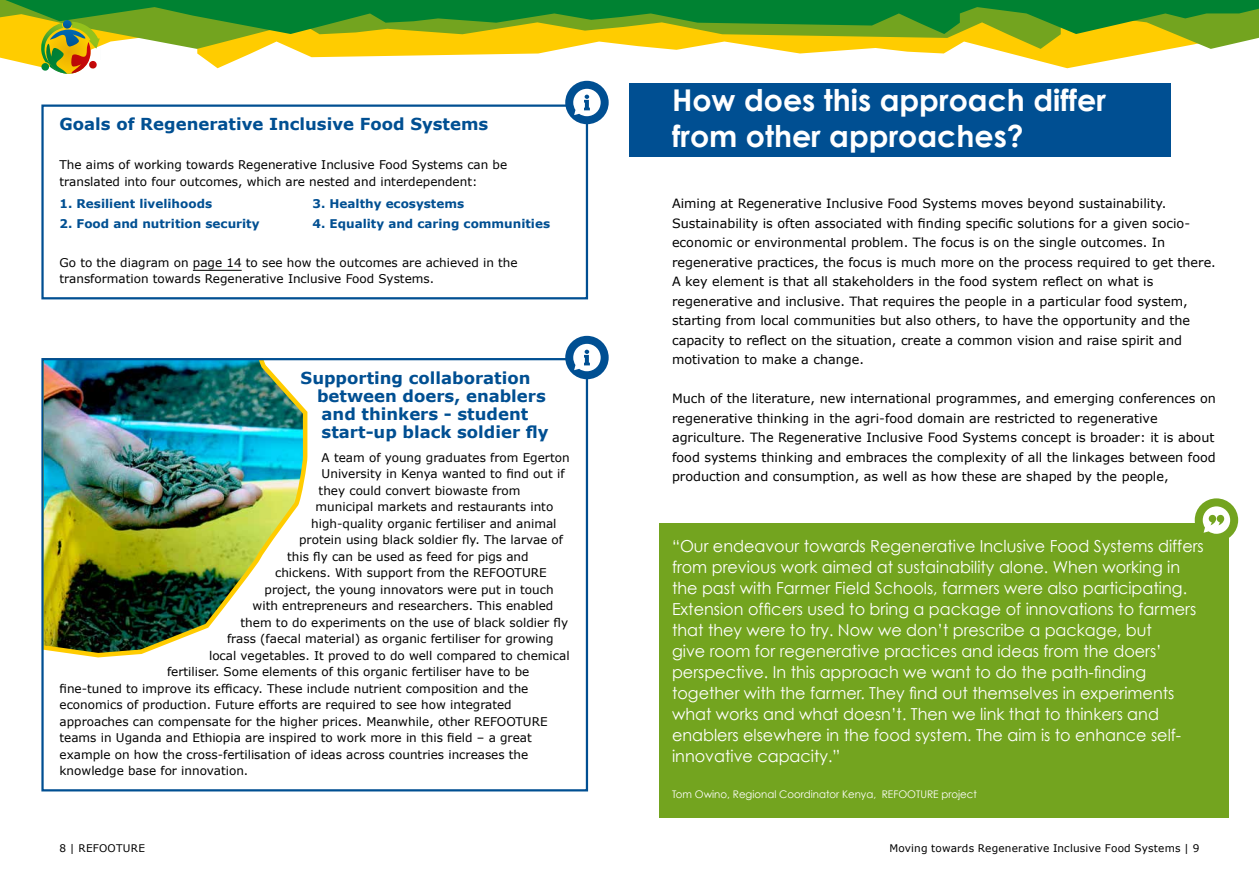
<style>
.page{position:relative;width:1259px;height:893px;background:#fff}
.page>*{position:absolute;margin:0;border:0;box-sizing:border-box;transform-origin:0 0}
.H1_Kop{font:700 30px/36px "Century Gothic";color:#fff}
.t1{font:16.5px/21px "Century Gothic";color:#fff}
.Kader_kop_met_kader{font:700 16.5px/18px "Verdana";color:#004f92}
.Platte_tekst{font:12.75px/19.5px "Verdana";color:#000}
.Kader_platte_tekst_m{font:12px/16.5px "Verdana";color:#000}
.Kader_platte_tekst_m-2{font:700 12px "Verdana";color:#004f92}
.t2{font:10.5px "Verdana";letter-spacing:.02em;color:#000}
.t3{font:10.5px "Century Gothic";color:#fff}
</style>
<div class="page">
<img style="left:44px;top:361px;width:264px;height:297px">
<div style="left:41px;top:105px;width:547px;height:194px;border:2px solid #004f92"></div>
<hr style="left:193px;top:270px;width:49px;height:1px;background:#000">
<div style="left:41px;top:358px;width:547px;height:433px;border:2px solid #004f92"></div>
<div style="left:629px;top:84px;width:542px;height:73px;background:#004f92"></div>
<div style="left:659px;top:523px;width:570px;height:260px;background:#73a41f"></div>
<div style="left:659px;top:773px;width:570px;height:44px;background:#73a41f"></div>
<svg style="left:0;top:0;width:1259px;height:74px"></svg>
<div style="left:565px;top:81px;width:43px;height:43px;background:#004f92;border-radius:50%"></div>
<svg style="left:573px;top:89px;width:27px;height:27px"></svg>
<div style="left:565px;top:336px;width:43px;height:43px;background:#004f92;border-radius:50%"></div>
<svg style="left:573px;top:344px;width:27px;height:27px"></svg>
<div style="left:1194px;top:498px;width:44px;height:44px;background:#73a41f;border-radius:50%"></div>
<svg style="left:1202px;top:506px;width:28px;height:28px"></svg>
<h3 class="Kader_kop_met_kader" style="left:60px;top:115px;width:430px">Goals of Regenerative Inclusive Food Systems</h3>
<p class="Kader_platte_tekst_m" style="left:60px;top:157px;width:449px">The aims of working towards Regenerative Inclusive Food Systems can be translated into four outcomes, which are nested and interdependent:</p>
<p class="Kader_platte_tekst_m-2" style="left:60px;top:196px;width:154px">1. Resilient livelihoods</p>
<p class="Kader_platte_tekst_m-2" style="left:313px;top:196px;width:153px">3. Healthy ecosystems</p>
<p class="Kader_platte_tekst_m-2" style="left:60px;top:215px;width:201px">2. Food and nutrition security</p>
<p class="Kader_platte_tekst_m-2" style="left:313px;top:215px;width:239px">4. Equality and caring communities</p>
<p class="Kader_platte_tekst_m" style="left:60px;top:254px;width:459px">Go to the diagram on page 14 to see how the outcomes are achieved in the transformation towards Regenerative Inclusive Food Systems.</p>
<h3 class="Kader_kop_met_kader" style="left:317px;top:369px;width:233px;text-indent:-16px">Supporting collaboration between doers, enablers and thinkers - student start-up black soldier fly</h3>
<p class="Kader_platte_tekst_m" style="left:322px;top:449px;width:249px">A team of young graduates from Egerton</p>
<p class="Kader_platte_tekst_m" style="left:322px;top:466px;width:244px">University in Kenya wanted to find out if</p>
<p class="Kader_platte_tekst_m" style="left:319px;top:482px;width:203px">they could convert biowaste from</p>
<p class="Kader_platte_tekst_m" style="left:316px;top:499px;width:239px">municipal markets and restaurants into</p>
<p class="Kader_platte_tekst_m" style="left:311px;top:515px;width:247px">high-quality organic fertiliser and animal</p>
<p class="Kader_platte_tekst_m" style="left:299px;top:532px;width:265px">protein using black soldier fly. The larvae of</p>
<p class="Kader_platte_tekst_m" style="left:287px;top:548px;width:243px">this fly can be used as feed for pigs and</p>
<p class="Kader_platte_tekst_m" style="left:275px;top:565px;width:273px">chickens. With support from the REFOOTURE</p>
<p class="Kader_platte_tekst_m" style="left:265px;top:581px;width:290px">project, the young innovators were put in touch</p>
<p class="Kader_platte_tekst_m" style="left:253px;top:598px;width:302px">with entrepreneurs and researchers. This enabled</p>
<p class="Kader_platte_tekst_m" style="left:241px;top:614px;width:329px">them to do experiments on the use of black soldier fly</p>
<p class="Kader_platte_tekst_m" style="left:227px;top:631px;width:328px">frass (faecal material) as organic fertiliser for growing</p>
<p class="Kader_platte_tekst_m" style="left:209px;top:647px;width:362px">local vegetables. It proved to do well compared to chemical</p>
<p class="Kader_platte_tekst_m" style="left:167px;top:664px;width:364px">fertiliser. Some elements of this organic fertiliser have to be</p>
<p class="Kader_platte_tekst_m" style="left:60px;top:680px;width:470px">fine-tuned to improve its efficacy. These include nutrient composition and the</p>
<p class="Kader_platte_tekst_m" style="left:60px;top:697px;width:454px">economics of production. Future efforts are required to see how integrated</p>
<p class="Kader_platte_tekst_m" style="left:60px;top:713px;width:489px">approaches can compensate for the higher prices. Meanwhile, other REFOOTURE</p>
<p class="Kader_platte_tekst_m" style="left:60px;top:730px;width:474px">teams in Uganda and Ethiopia are inspired to work more in this field – a great</p>
<p class="Kader_platte_tekst_m" style="left:60px;top:746px;width:470px">example on how the cross-fertilisation of ideas across countries increases the</p>
<p class="Kader_platte_tekst_m" style="left:60px;top:763px;width:190px">knowledge base for innovation.</p>
<h1 class="H1_Kop" style="left:672px;top:80px;width:435px">How does this approach differ from other approaches?</h1>
<p class="Platte_tekst" style="left:672px;top:194px;width:545px">Aiming at Regenerative Inclusive Food Systems moves beyond sustainability.<br>Sustainability is often associated with finding specific solutions for a given socio&shy;economic or environmental problem. The focus is on the single outcomes. In regenerative practices, the focus is much more on the process required to get there.<br>A key element is that all stakeholders in the food system reflect on what is regenerative and inclusive. That requires the people in a particular food system, starting from local communities but also others, to have the opportunity and the capacity to reflect on the situation, create a common vision and raise spirit and motivation to make a change.</p>
<p class="Platte_tekst" style="left:672px;top:389px;width:545px">Much of the literature, new international programmes, and emerging conferences on regenerative thinking in the agri-food domain are restricted to regenerative agriculture. The Regenerative Inclusive Food Systems concept is broader: it is about food systems thinking and embraces the complexity of all the linkages between food production and consumption, as well as how these are shaped by the people,</p>
<p class="t1" style="left:672px;top:535px;width:533px">“Our endeavour towards Regenerative Inclusive Food Systems differs from previous work aimed at sustainability alone. When working in the past with Farmer Field Schools, farmers were also participating.<br>Extension officers used to bring a package of innovations to farmers that they were to try. Now we don’t prescribe a package, but<br>give room for regenerative practices and ideas from the doers’ perspective. In this approach we want to do the path-finding together with the farmer. They find out themselves in experiments what works and what doesn’t. Then we link that to thinkers and enablers elsewhere in the food system. The aim is to enhance self&shy;innovative capacity.”</p>
<p class="t3" style="left:672px;top:787px;width:306px">Tom Owino, Regional Coordinator Kenya, REFOOTURE project</p>
<p class="t2" style="left:60px;top:841px;width:87px">8 | REFOOTURE</p>
<p class="t2" style="left:889px;top:841px;width:311px">Moving towards Regenerative Inclusive Food Systems | 9</p>
</div>
